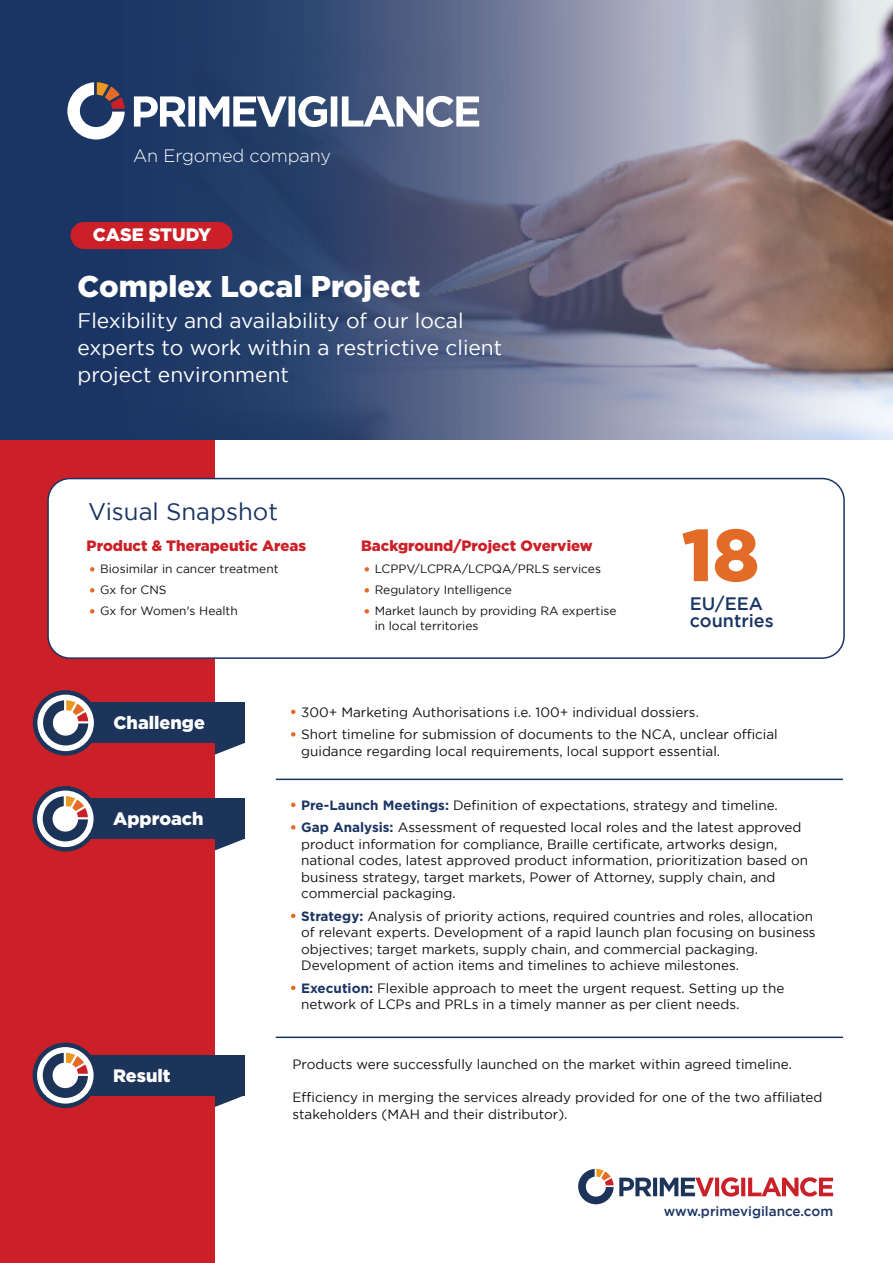
<style>
.page{position:relative;width:893px;height:1263px;background:#fff}
.page>*{position:absolute;margin:0;border:0;box-sizing:border-box;transform-origin:0 0}
.t1{font:900 73.5px "Gotham";color:#e26b27}
.t2{font:900 30px "Gotham";color:#fff}
.t3{font:24px "Gotham";color:#1b3463}
.t4{font:21px/27px "Gotham";color:#fff}
.t5{font:900 18px "Gotham";color:#fff}
.t6{font:300 18px "Gotham";letter-spacing:-.005em;color:#fff}
.t7{font:500 18px/16.5px "Gotham";color:#1a3563}
.t8{font:900 15px "Gotham";color:#cb2027}
.t9{font:13.5px/16.5px "Gotham";color:#0f1110}
.t10{font:500 13.5px "Gotham";color:#1b3463}
.t11{font:12px/21px "Gotham";color:#0f1110}
.s1{font-weight:700;color:#1b3463}
</style>
<div class="page">
<svg style="left:214px;top:1095px;width:30px;height:16px"></svg>
<svg style="left:214px;top:839px;width:30px;height:15px"></svg>
<svg style="left:214px;top:743px;width:31px;height:16px"></svg>
<div style="left:0;top:0;width:214px;height:1263px;background:#cb2027"></div>
<div style="left:48px;top:479px;width:796px;height:179px;background:#fff;border-radius:22px"></div>
<div style="left:47px;top:478px;width:798px;height:181px;border:2px solid #1b3463;border-radius:22px"></div>
<svg style="left:0;top:0;width:892px;height:440px;background:#5d6682"></svg>
<svg style="left:134px;top:96px;width:345px;height:31px"></svg>
<svg style="left:67px;top:82px;width:58px;height:57px;background:#868799"></svg>
<div style="left:70px;top:222px;width:162px;height:27px;background:#cb2027;border-radius:14px"></div>
<svg style="left:291px;top:710px;width:5px;height:4px"></svg>
<svg style="left:291px;top:732px;width:5px;height:5px"></svg>
<svg style="left:291px;top:803px;width:5px;height:4px"></svg>
<svg style="left:291px;top:825px;width:5px;height:5px"></svg>
<svg style="left:291px;top:914px;width:5px;height:4px"></svg>
<svg style="left:291px;top:986px;width:5px;height:4px"></svg>
<div style="left:47px;top:703px;width:198px;height:40px;background:#1c3459"></div>
<svg style="left:35px;top:692px;width:61px;height:61px"></svg>
<div style="left:33px;top:690px;width:65px;height:66px;border:4px solid #1c3459;border-radius:50%"></div>
<svg style="left:43px;top:700px;width:45px;height:45px"></svg>
<div style="left:47px;top:799px;width:197px;height:40px;background:#1c3459"></div>
<svg style="left:35px;top:788px;width:61px;height:61px"></svg>
<div style="left:33px;top:786px;width:65px;height:65px;border:4px solid #1c3459;border-radius:50%"></div>
<svg style="left:43px;top:796px;width:45px;height:45px"></svg>
<div style="left:47px;top:1055px;width:197px;height:40px;background:#1d3459"></div>
<svg style="left:35px;top:1045px;width:61px;height:61px"></svg>
<div style="left:33px;top:1042px;width:65px;height:66px;border:4px solid #1c3459;border-radius:50%"></div>
<svg style="left:43px;top:1053px;width:45px;height:45px"></svg>
<svg style="left:90px;top:567px;width:4px;height:5px"></svg>
<svg style="left:90px;top:588px;width:4px;height:5px"></svg>
<svg style="left:90px;top:609px;width:4px;height:5px"></svg>
<svg style="left:364px;top:567px;width:5px;height:5px"></svg>
<svg style="left:364px;top:588px;width:5px;height:5px"></svg>
<svg style="left:364px;top:609px;width:5px;height:5px"></svg>
<svg style="left:578px;top:1169px;width:255px;height:35px"></svg>
<hr style="left:276px;top:779px;width:567px;height:1px;background:#1b3463">
<hr style="left:276px;top:1036px;width:567px;height:2px;background:#1b3463">
<h3 class="t6" style="left:133px;top:146px;width:199px">An Ergomed company</h3>
<h3 class="t5" style="left:93px;top:225px;width:120px">CASE STUDY</h3>
<h2 class="t2" style="left:78px;top:269px;width:344px">Complex Local Project</h2>
<h3 class="t4" style="left:78px;top:306px;width:426px">Flexibility and availability of our local experts to work within a restrictive client project environment</h3>
<h3 class="t3" style="left:88px;top:498px;width:191px">Visual Snapshot</h3>
<p class="t8" style="left:87px;top:537px;width:221px">Product &amp; Therapeutic Areas</p>
<p class="t11" style="left:100px;top:558px;width:180px">Biosimilar in cancer treatment<br>Gx for CNS<br>Gx for Women's Health</p>
<p class="t8" style="left:361px;top:537px;width:233px">Background/Project Overview</p>
<p class="t11" style="left:375px;top:558px;width:228px">LCPPV/LCPRA/LCPQA/PRLS services<br>Regulatory Intelligence</p>
<p class="t11" style="left:375px;top:603px;width:244px;line-height:15px">Market launch by providing RA expertise in local territories</p>
<h1 class="t1" style="left:682px;top:513px;width:79px">18</h1>
<h3 class="t7" style="left:690px;top:595px;width:85px">EU/EEA countries</h3>
<h3 class="t5" style="left:113px;top:713px;width:93px">Challenge</h3>
<h3 class="t5" style="left:113px;top:808px;width:92px">Approach</h3>
<h3 class="t5" style="left:113px;top:1065px;width:59px">Result</h3>
<p class="t9" style="left:301px;top:700px;width:478px;line-height:22.5px">300+ Marketing Authorisations i.e. 100+ individual dossiers.<br>Short timeline for submission of documents to the NCA, unclear official</p>
<p class="t9" style="left:301px;top:742px;width:421px">guidance regarding local requirements, local support essential.</p>
<p class="t9" style="left:301px;top:793px;width:502px;line-height:22.5px"><span class="s1">Pre-Launch Meetings:</span> Definition of expectations, strategy and timeline.<br><span class="s1">Gap Analysis:</span> Assessment of requested local roles and the latest approved</p>
<p class="t9" style="left:301px;top:835px;width:509px">product information for compliance, Braille certificate, artworks design, national codes, latest approved product information, prioritization based on business strategy, target markets, Power of Attorney, supply chain, and commercial packaging.</p>
<p class="t9" style="left:301px;top:907px;width:516px"><span class="s1">Strategy:</span> Analysis of priority actions, required countries and roles, allocation of relevant experts. Development of a rapid launch plan focusing on business objectives; target markets, supply chain, and commercial packaging.<br>Development of action items and timelines to achieve milestones.</p>
<p class="t9" style="left:301px;top:979px;width:485px"><span class="s1">Execution:</span> Flexible approach to meet the urgent request. Setting up the network of LCPs and PRLs in a timely manner as per client needs.</p>
<p class="t9" style="left:292px;top:1056px;width:501px">Products were successfully launched on the market within agreed timeline.</p>
<p class="t9" style="left:292px;top:1089px;width:532px">Efficiency in merging the services already provided for one of the two affiliated stakeholders (MAH and their distributor).</p>
<p class="t10" style="left:664px;top:1203px;width:171px">www.primevigilance.com</p>
</div>
